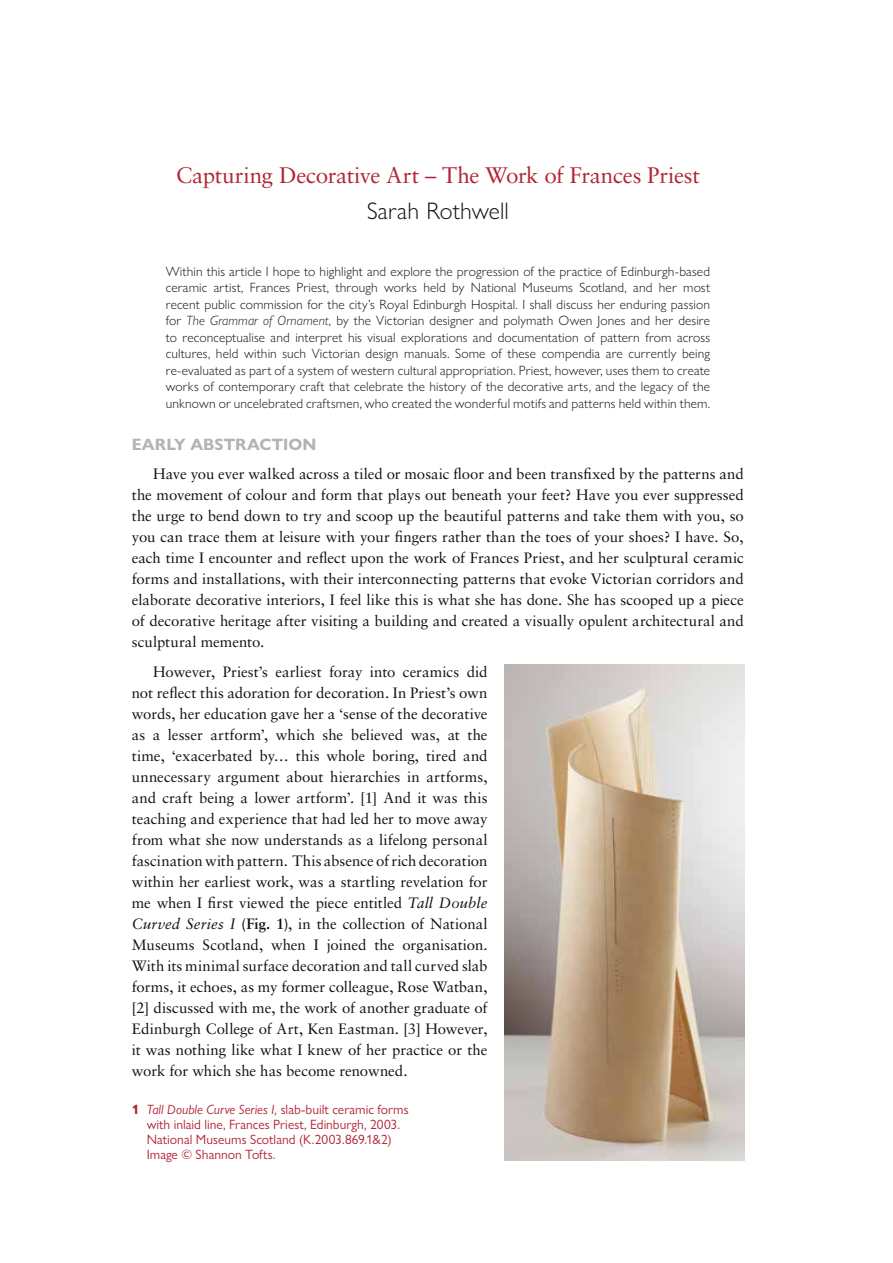
<style>
.page{position:relative;width:893px;height:1263px;background:#fff}
.page>*{position:absolute;margin:0;border:0;box-sizing:border-box;transform-origin:0 0}
.t1{font:300 24px "Gill Sans Nova";letter-spacing:.005em;color:#12120d}
.t2{font:22.5px "Sabon LT Pro";letter-spacing:-.015em;color:#b22536}
.t3{font:700 16.5px "Gill Sans Nova";letter-spacing:.005em;color:#b1b4b4}
.t4{font:15px/21px "Sabon LT Pro";letter-spacing:-.005em;color:#12120d;text-align:justify}
.t5{font:300 13.5px/16.5px "Gill Sans Nova";letter-spacing:.01em;color:#12120d;text-align:justify}
.t6{font:13.5px/15px "Gill Sans Nova";color:#b22536}
.s1{font-style:italic}
.s2{font-weight:700}
</style>
<div class="page">
<img style="left:505px;top:664px;width:239px;height:496px">
<h2 class="t2" style="left:176px;top:161px;width:525px">Capturing Decorative Art – The Work of Frances Priest</h2>
<h1 class="t1" style="left:367px;top:196px;width:143px">Sarah Rothwell</h1>
<p class="t5" style="left:166px;top:263px;width:546px">Within this article I hope to highlight and explore the progression of the practice of Edinburgh-based ceramic artist, Frances Priest, through works held by National Museums Scotland, and her most recent public commission for the city’s Royal Edinburgh Hospital. I shall discuss her enduring passion for <span class="s1">The Grammar of Ornament</span>, by the Victorian designer and polymath Owen Jones and her desire to reconceptualise and interpret his visual explorations and documentation of pattern from across cultures, held within such Victorian design manuals. Some of these compendia are currently being re-evaluated as part of a system of western cultural appropriation. Priest, however, uses them to create works of contemporary craft that celebrate the history of the decorative arts, and the legacy of the unknown or uncelebrated craftsmen, who created the wonderful motifs and patterns held within them.</p>
<p class="t3" style="left:132px;top:434px;width:186px">EARLY ABSTRACTION</p>
<p class="t4" style="left:132px;top:463px;width:614px;text-indent:21px">Have you ever walked across a tiled or mosaic floor and been transfixed by the patterns and the movement of colour and form that plays out beneath your feet? Have you ever suppressed the urge to bend down to try and scoop up the beautiful patterns and take them with you, so you can trace them at leisure with your fingers rather than the toes of your shoes? I have. So, each time I encounter and reflect upon the work of Frances Priest, and her sculptural ceramic forms and installations, with their interconnecting patterns that evoke Victorian corridors and elaborate decorative interiors, I feel like this is what she has done. She has scooped up a piece of decorative heritage after visiting a building and created a visually opulent architectural and sculptural memento.</p>
<p class="t4" style="left:132px;top:660px;width:357px;text-indent:21px">However, Priest’s earliest foray into ceramics did not reflect this adoration for decoration. In Priest’s own words, her education gave her a ‘sense of the decorative as a lesser artform’, which she believed was, at the time, ‘exacerbated by… this whole boring, tired and unnecessary argument about hierarchies in artforms, and craft being a lower artform’. [1] And it was this teaching and experience that had led her to move away from what she now understands as a lifelong personal fascination with pattern. This absence of rich decoration within her earliest work, was a startling revelation for me when I first viewed the piece entitled <span class="s1">Tall Double Curved Series I</span> <span class="s2">(Fig. 1)</span>, in the collection of National Museums Scotland, when I joined the organisation.<br>With its minimal surface decoration and tall curved slab forms, it echoes, as my former colleague, Rose Watban, [2] discussed with me, the work of another graduate of Edinburgh College of Art, Ken Eastman. [3] However, it was nothing like what I knew of her practice or the work for which she has become renowned.</p>
<p class="t6" style="left:147px;top:1102px;width:264px;text-indent:-15px"><span class="s2">1</span> <span class="s1">Tall Double Curve Series I,</span> slab-built ceramic forms with inlaid line, Frances Priest, Edinburgh, 2003.<br>National Museums Scotland (K.2003.869.1&amp;2)<br>Image © Shannon Tofts.</p>
</div>
